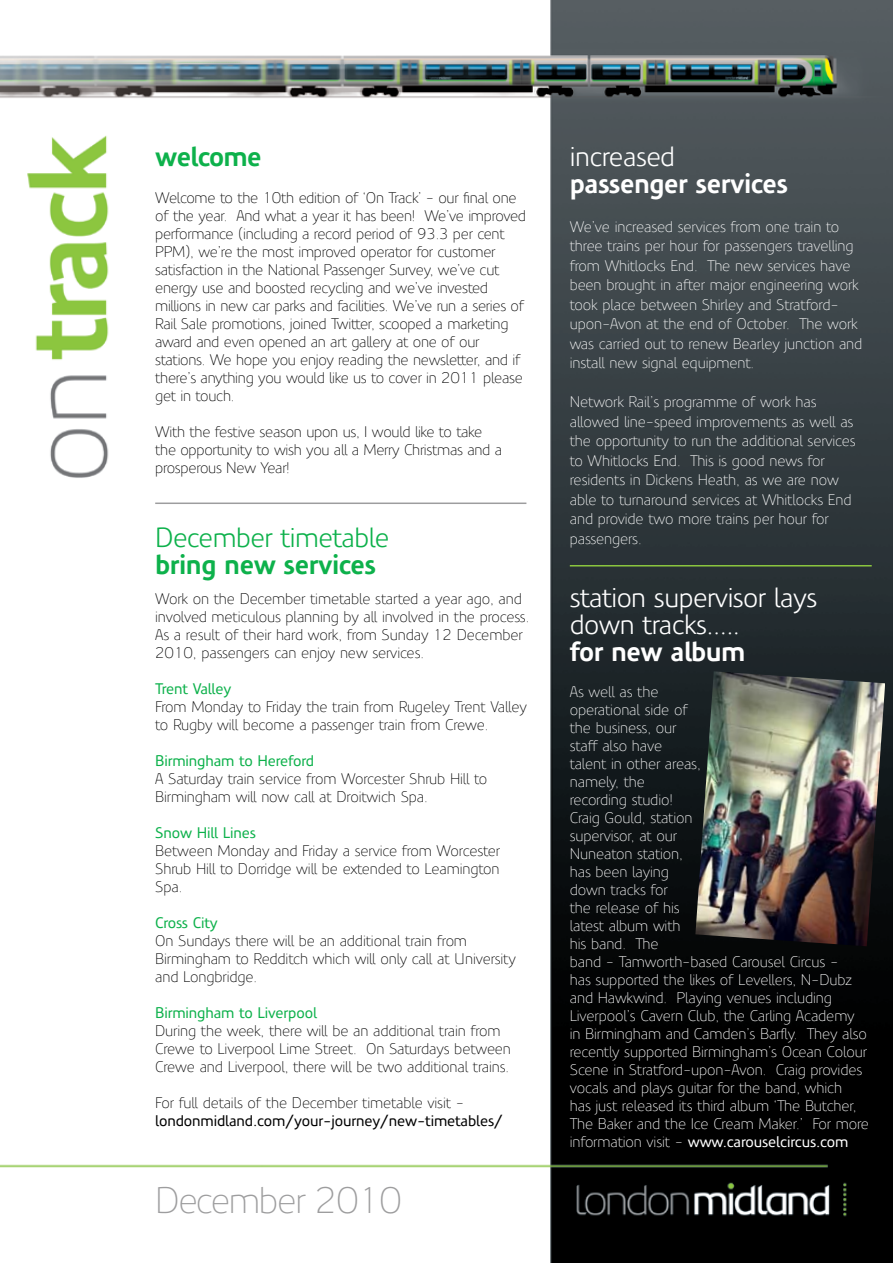
<style>
.page{position:relative;width:893px;height:1263px;background:#fff}
.page>*{position:absolute;margin:0;border:0;box-sizing:border-box;transform-origin:0 0}
.t1{font:300 36px "LM Precious Sans";letter-spacing:-.04em;color:#9d9d9e}
.t2{font:27px/27px "LM Precious Sans";letter-spacing:-.02em;color:#fff}
.t3{font:700 27px "LM Precious Sans";letter-spacing:-.02em;color:#fff}
.t4{font:700 27px "LM Precious Sans";letter-spacing:-.02em;color:#0db14b}
.t5{font:27px "LM Precious Sans";letter-spacing:-.02em;color:#0db14b}
.t6{font:300 15px/18px "LM Precious Sans";letter-spacing:-.02em;color:#000}
.t7{font:300 15px/18px "LM Precious Sans";letter-spacing:-.01em;color:#fff}
.t8{font:500 15px "LM Precious Sans";letter-spacing:-.01em;color:#0db14b}
.t9{font:500 15px "LM Precious Sans";letter-spacing:-.01em;color:#000}
.s1{font-weight:500}
</style>
<div class="page">
<img style="left:0;top:0;width:893px;height:1263px">
<hr style="left:155px;top:502px;width:371px;height:2px;background:#9d9d9e">
<hr style="left:570px;top:565px;width:302px;height:1px;background:#8cc63f">
<img style="left:695px;top:671px;width:190px;height:275px">
<h2 class="t4" style="left:155px;top:139px;width:108px">welcome</h2>
<p class="t6" style="left:155px;top:189px;width:372px">Welcome to the 10th edition of ‘On Track’ - our final one of the year. And what a year it has been! We’ve improved performance (including a record period of 93.3 per cent PPM), we’re the most improved operator for customer satisfaction in the National Passenger Survey, we’ve cut energy use and boosted recycling and we’ve invested millions in new car parks and facilities. We’ve run a series of Rail Sale promotions, joined Twitter, scooped a marketing award and even opened an art gallery at one of our stations. We hope you enjoy reading the newsletter, and if there’s anything you would like us to cover in 2011 please get in touch.</p>
<p class="t6" style="left:155px;top:423px;width:349px">With the festive season upon us, I would like to take the opportunity to wish you all a Merry Christmas and a prosperous New Year!</p>
<h2 class="t5" style="left:155px;top:520px;width:236px">December timetable</h2>
<h2 class="t4" style="left:155px;top:547px;width:223px">bring new services</h2>
<p class="t6" style="left:155px;top:589px;width:376px">Work on the December timetable started a year ago, and involved meticulous planning by all involved in the process.<br>As a result of their hard work, from Sunday 12 December 2010, passengers can enjoy new services.</p>
<p class="t8" style="left:155px;top:679px;width:78px">Trent Valley</p>
<p class="t6" style="left:155px;top:697px;width:373px">From Monday to Friday the train from Rugeley Trent Valley to Rugby will become a passenger train from Crewe.</p>
<p class="t8" style="left:155px;top:751px;width:160px">Birmingham to Hereford</p>
<p class="t6" style="left:155px;top:769px;width:334px">A Saturday train service from Worcester Shrub Hill to<br>Birmingham will now call at Droitwich Spa.</p>
<p class="t8" style="left:155px;top:823px;width:102px">Snow Hill Lines</p>
<p class="t6" style="left:155px;top:841px;width:346px;text-align:justify">Between Monday and Friday a service from Worcester Shrub Hill to Dorridge will be extended to Leamington Spa.</p>
<p class="t8" style="left:155px;top:913px;width:64px">Cross City</p>
<p class="t6" style="left:155px;top:931px;width:362px">On Sundays there will be an additional train from<br>Birmingham to Redditch which will only call at University and Longbridge.</p>
<p class="t8" style="left:155px;top:1003px;width:163px">Birmingham to Liverpool</p>
<p class="t6" style="left:155px;top:1021px;width:357px">During the week, there will be an additional train from<br>Crewe to Liverpool Lime Street. On Saturdays between<br>Crewe and Liverpool, there will be two additional trains.</p>
<p class="t6" style="left:155px;top:1093px;width:310px">For full details of the December timetable visit -</p>
<p class="t9" style="left:155px;top:1111px;width:349px">londonmidland.com/your-journey/new-timetables/</p>
<h1 class="t1" style="left:155px;top:1177px;width:249px">December 2010</h1>
<h2 class="t2" style="left:570px;top:143px;width:107px">increased</h2>
<h2 class="t3" style="left:570px;top:166px;width:220px">passenger services</h2>
<p class="t7" style="left:570px;top:217px;width:294px;line-height:19.5px">We’ve increased services from one train to three trains per hour for passengers travelling from Whitlocks End. The new services have been brought in after major engineering work took place between Shirley and Stratford&shy;upon-Avon at the end of October. The work was carried out to renew Bearley junction and install new signal equipment.</p>
<p class="t7" style="left:570px;top:392px;width:287px;line-height:19.5px">Network Rail’s programme of work has allowed line-speed improvements as well as the opportunity to run the additional services to Whitlocks End. This is good news for residents in Dickens Heath, as we are now able to turnaround services at Whitlocks End and provide two more trains per hour for passengers.</p>
<h2 class="t2" style="left:570px;top:584px;width:249px">station supervisor lays down tracks.....</h2>
<h2 class="t3" style="left:570px;top:634px;width:177px">for new album</h2>
<p class="t7" style="left:570px;top:682px;width:301px">As well as the<br>operational side of<br>the business, our<br>staff also have<br>talent in other areas,<br>namely, the<br>recording studio!<br>Craig Gould, station<br>supervisor, at our<br>Nuneaton station,<br>has been laying<br>down tracks for<br>the release of his<br>latest album with<br>his band. The<br>band - Tamworth-based Carousel Circus -<br>has supported the likes of Levellers, N-Dubz and Hawkwind. Playing venues including<br>Liverpool’s Cavern Club, the Carling Academy in Birmingham and Camden’s Barfly. They also recently supported Birmingham’s Ocean Colour<br>Scene in Stratford-upon-Avon. Craig provides vocals and plays guitar for the band, which<br>has just released its third album ‘The Butcher,<br>The Baker and the Ice Cream Maker.’ For more information visit - <span class="s1">www.carouselcircus.com</span></p>
</div>
